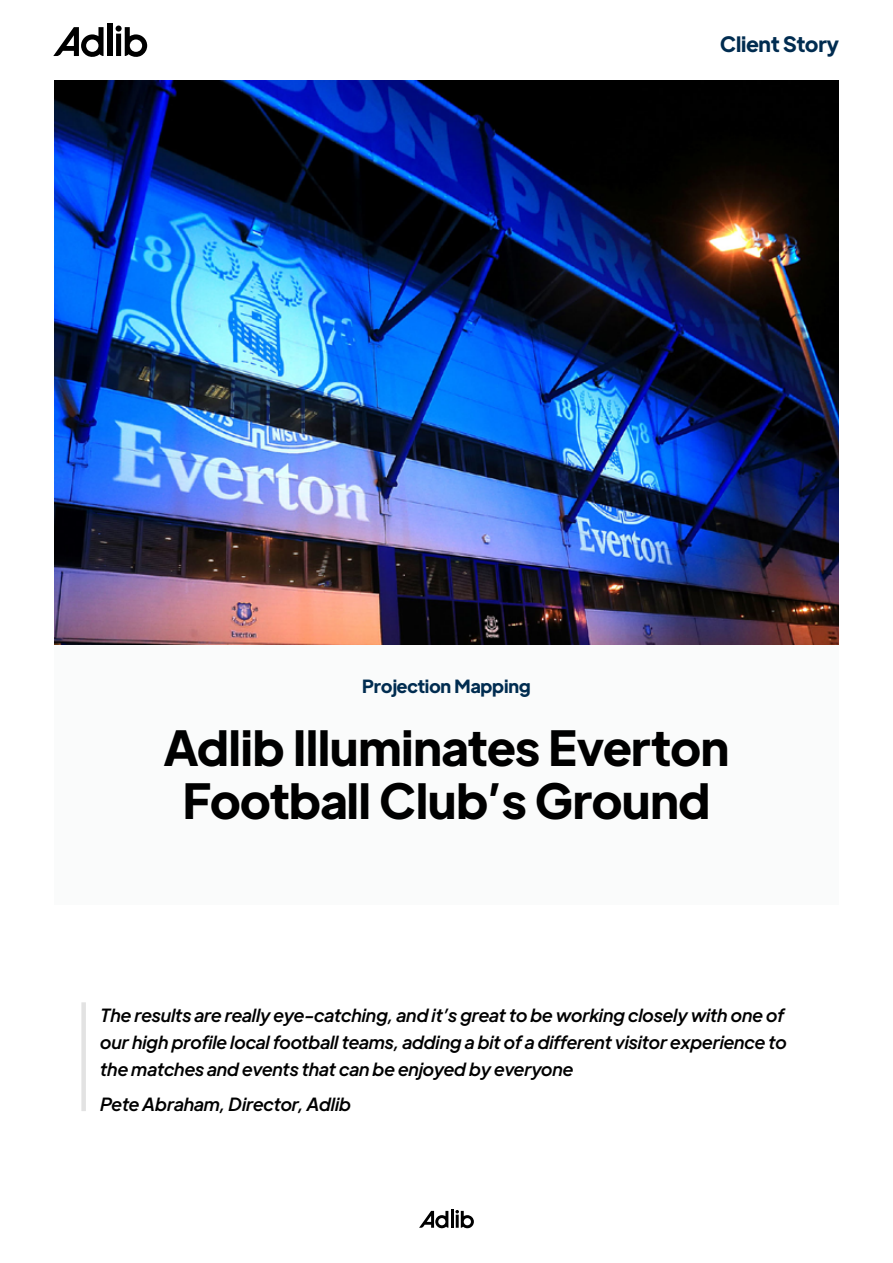
<style>
.page{position:relative;width:893px;height:1263px;background:#fff}
.page>*{position:absolute;margin:0;border:0;box-sizing:border-box;transform-origin:0 0}
.t1{font:700 48px/52.5px "Plus Jakarta Display";color:#000;text-align:center}
.t2{font:700 21px "Plus Jakarta Display";color:#002c50}
.t3{font:italic 500 18px/27px "Plus Jakarta Display";color:#000}
.t4{font:700 18px "Plus Jakarta Display";color:#002c50}
</style>
<div class="page">
<img style="left:54px;top:81px;width:785px;height:564px">
<div style="left:107px;top:24px;width:5px;height:32px;background:#000"></div>
<svg style="left:116px;top:26px;width:31px;height:31px"></svg>
<svg style="left:53px;top:27px;width:51px;height:30px"></svg>
<div style="left:81px;top:1002px;width:5px;height:109px;background:#e2e2e2"></div>
<svg style="left:419px;top:1209px;width:55px;height:20px"></svg>
<div style="left:54px;top:645px;width:785px;height:259px;background:#fafbfb"></div>
<p class="t2" style="left:720px;top:29px;width:120px">Client Story</p>
<p class="t4" style="left:362px;top:674px;width:170px">Projection Mapping</p>
<h1 class="t1" style="left:164px;top:720px;width:567px">Adlib Illuminates Everton<br>Football Club’s Ground</h1>
<p class="t3" style="left:100px;top:1001px;width:688px">The results are really eye-catching, and it’s great to be working closely with one of our high profile local football teams, adding a bit of a different visitor experience to the matches and events that can be enjoyed by everyone</p>
<p class="t3" style="left:100px;top:1090px;width:252px">Pete Abraham, Director, Adlib</p>
</div>
